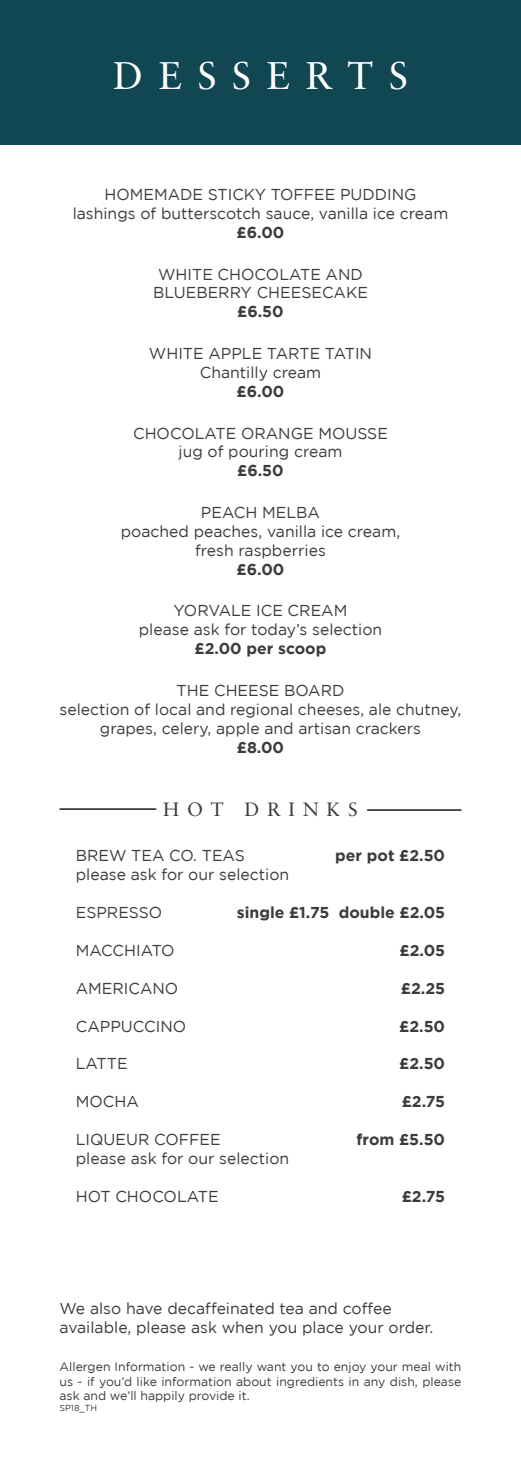
<style>
.page{position:relative;width:521px;height:1474px;background:#fff}
.page>*{position:absolute;margin:0;border:0;box-sizing:border-box;transform-origin:0 0}
.t1{font:38.5px "Sabon";letter-spacing:.4em;color:#fff}
.t2{font:19.25px "Sabon";letter-spacing:.4em;color:#3c3c3b}
.t3{font:15.75px/18.9px "Gotham";color:#3c3c3b;text-align:center}
.t4{font:700 15.75px "Gotham";color:#3c3c3b}
.t5{font:12.25px/14.7px "Gotham";color:#3c3c3b;text-align:justify}
.t6{font:8.75px "Gotham";color:#3c3c3b}
</style>
<div class="page">
<div style="left:0;top:0;width:521px;height:144px;background:#114653"></div>
<hr style="left:60px;top:808px;width:96px;height:2px;background:#3c3c3b">
<hr style="left:367px;top:809px;width:94px;height:2px;background:#3c3c3b">
<h1 class="t1" style="left:113px;top:53px;width:296px">DESSERTS</h1>
<p class="t3" style="left:73px;top:185px;width:377px">HOMEMADE STICKY TOFFEE PUDDING lashings of butterscotch sauce, vanilla ice cream</p>
<p class="t4" style="left:237px;top:223px;width:49px">£6.00</p>
<p class="t3" style="left:153px;top:264px;width:216px">WHITE CHOCOLATE AND<br>BLUEBERRY CHEESECAKE</p>
<p class="t4" style="left:237px;top:303px;width:48px">£6.50</p>
<p class="t3" style="left:149px;top:344px;width:225px">WHITE APPLE TARTE TATIN<br>Chantilly cream</p>
<p class="t4" style="left:237px;top:382px;width:49px">£6.00</p>
<p class="t3" style="left:133px;top:423px;width:256px">CHOCOLATE ORANGE MOUSSE jug of pouring cream</p>
<p class="t4" style="left:237px;top:461px;width:48px">£6.50</p>
<p class="t3" style="left:121px;top:503px;width:281px">PEACH MELBA<br>poached peaches, vanilla ice cream, fresh raspberries</p>
<p class="t4" style="left:237px;top:560px;width:49px">£6.00</p>
<p class="t3" style="left:139px;top:601px;width:245px">YORVALE ICE CREAM<br>please ask for today’s selection</p>
<p class="t4" style="left:195px;top:639px;width:133px">£2.00 per scoop</p>
<p class="t3" style="left:60px;top:680px;width:403px">THE CHEESE BOARD<br>selection of local and regional cheeses, ale chutney, grapes, celery, apple and artisan crackers</p>
<p class="t4" style="left:237px;top:738px;width:49px">£8.00</p>
<p class="t2" style="left:163px;top:798px;width:196px">HOT DRINKS</p>
<p class="t3" style="left:76px;top:846px;width:171px">BREW TEA CO. TEAS</p>
<p class="t4" style="left:335px;top:846px;width:111px">per pot £2.50</p>
<p class="t3" style="left:76px;top:865px;width:215px">please ask for our selection</p>
<p class="t3" style="left:76px;top:902px;width:88px">ESPRESSO</p>
<p class="t4" style="left:237px;top:903px;width:210px">single £1.75 double £2.05</p>
<p class="t3" style="left:76px;top:940px;width:100px">MACCHIATO</p>
<p class="t4" style="left:399px;top:941px;width:47px">£2.05</p>
<p class="t3" style="left:76px;top:978px;width:104px">AMERICANO</p>
<p class="t4" style="left:401px;top:979px;width:46px">£2.25</p>
<p class="t3" style="left:76px;top:1016px;width:112px">CAPPUCCINO</p>
<p class="t4" style="left:399px;top:1016px;width:47px">£2.50</p>
<p class="t3" style="left:76px;top:1054px;width:53px">LATTE</p>
<p class="t4" style="left:399px;top:1054px;width:47px">£2.50</p>
<p class="t3" style="left:76px;top:1091px;width:65px">MOCHA</p>
<p class="t4" style="left:402px;top:1092px;width:45px">£2.75</p>
<p class="t3" style="left:76px;top:1129px;width:146px">LIQUEUR COFFEE</p>
<p class="t4" style="left:357px;top:1130px;width:90px">from £5.50</p>
<p class="t3" style="left:76px;top:1148px;width:215px">please ask for our selection</p>
<p class="t3" style="left:76px;top:1186px;width:144px">HOT CHOCOLATE</p>
<p class="t4" style="left:402px;top:1187px;width:45px">£2.75</p>
<p class="t3" style="left:60px;top:1298px;width:375px;text-align:left">We also have decaffeinated tea and coffee available, please ask when you place your order.</p>
<p class="t5" style="left:60px;top:1358px;width:403px">Allergen Information - we really want you to enjoy your meal with us - if you’d like information about ingredients in any dish, please ask and we’ll happily provide it.</p>
<p class="t6" style="left:60px;top:1402px;width:39px">SP18_TH</p>
</div>
